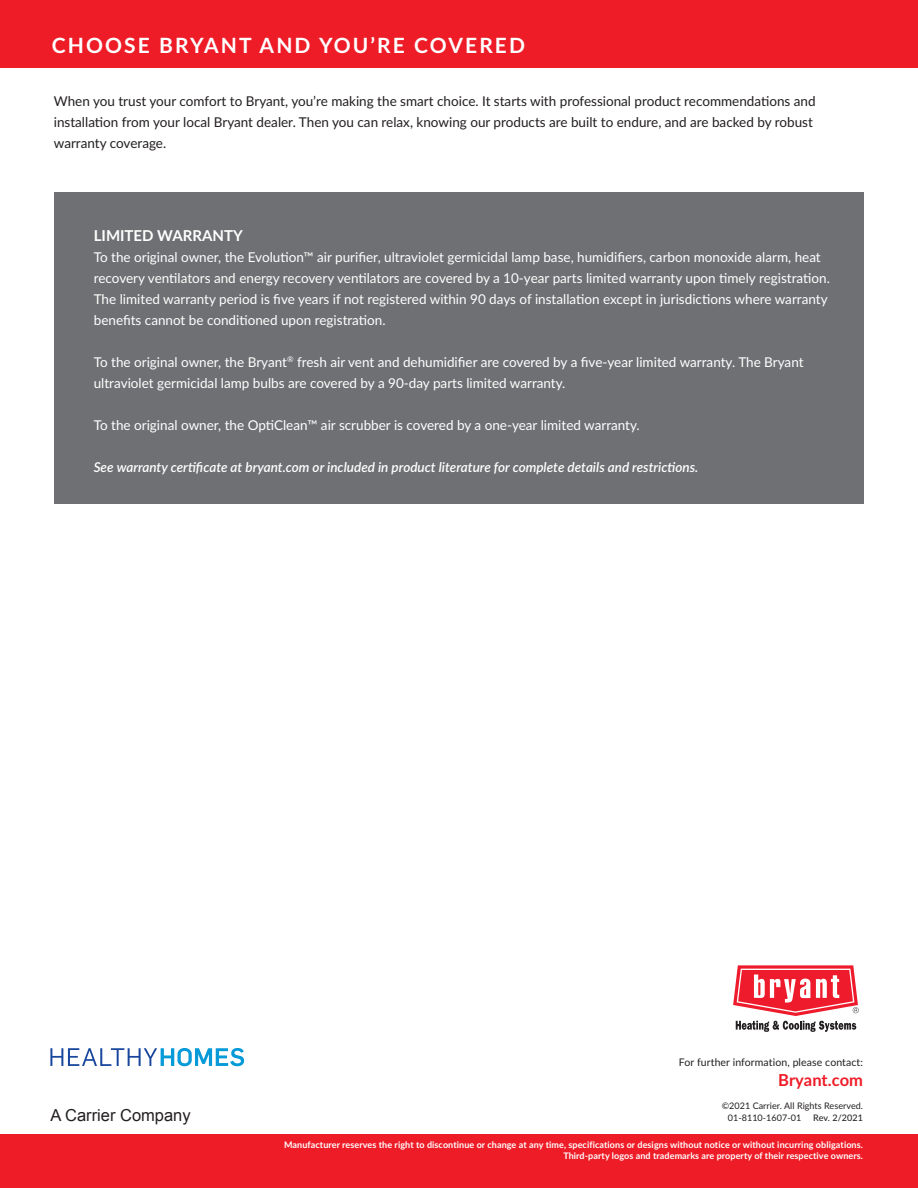
<style>
.page{position:relative;width:918px;height:1188px;background:#fff}
.page>*{position:absolute;margin:0;border:0;box-sizing:border-box;transform-origin:0 0}
.t1{font:700 21px "Lato";letter-spacing:.1em;color:#fff}
.t2{font:16.5px "Arial";color:#231f20}
.t3{font:700 16.5px "Lato";color:#ee1c27}
.t4{font:700 15px "Lato";color:#fff}
.t5{font:13.5px/21px "Lato";color:#fff}
.t6{font:13.5px/21px "Lato";color:#231f20}
.t7{font:italic 600 13.5px "Lato";color:#fff}
.t8{font:10.5px "Lato";letter-spacing:.01em;color:#231f20}
.t9{font:700 9px/10.8px "Lato";letter-spacing:.01em;color:#fff;text-align:right}
.t10{font:9px "Lato";letter-spacing:.005em;color:#231f20}
.t11{font:500 9px "Lato";letter-spacing:.01em;color:#231f20}
</style>
<div class="page">
<div style="left:0;top:0;width:918px;height:68px;background:#ee1c27"></div>
<div style="left:0;top:1134px;width:918px;height:54px;background:#ee1c27"></div>
<div style="left:54px;top:192px;width:810px;height:311px;background:#6f7073"></div>
<svg style="left:733px;top:965px;width:126px;height:67px"></svg>
<svg style="left:50px;top:1048px;width:194px;height:18px"></svg>
<p class="t1" style="left:52px;top:30px;width:475px">CHOOSE BRYANT AND YOU’RE COVERED</p>
<p class="t6" style="left:54px;top:90px;width:763px">When you trust your comfort to Bryant, you’re making the smart choice. It starts with professional product recommendations and installation from your local Bryant dealer. Then you can relax, knowing our products are built to endure, and are backed by robust warranty coverage.</p>
<p class="t4" style="left:94px;top:224px;width:150px">LIMITED WARRANTY</p>
<p class="t5" style="left:94px;top:246px;width:738px">To the original owner, the Evolution™ air purifier, ultraviolet germicidal lamp base, humidifiers, carbon monoxide alarm, heat recovery ventilators and energy recovery ventilators are covered by a 10-year parts limited warranty upon timely registration.<br>The limited warranty period is five years if not registered within 90 days of installation except in jurisdictions where warranty benefits cannot be conditioned upon registration.</p>
<p class="t5" style="left:94px;top:351px;width:711px">To the original owner, the Bryant<sup>®</sup> fresh air vent and dehumidifier are covered by a five-year limited warranty. The Bryant ultraviolet germicidal lamp bulbs are covered by a 90-day parts limited warranty.</p>
<p class="t5" style="left:94px;top:414px;width:548px">To the original owner, the OptiClean™ air scrubber is covered by a one-year limited warranty.</p>
<p class="t7" style="left:94px;top:457px;width:606px">See warranty certificate at bryant.com or included in product literature for complete details and restrictions.</p>
<p class="t2" style="left:50px;top:1104px;width:142px">A Carrier Company</p>
<p class="t8" style="left:679px;top:1054px;width:186px">For further information, please contact:</p>
<p class="t10" style="left:722px;top:1099px;width:143px">©2021 Carrier. All Rights Reserved.</p>
<p class="t10" style="left:728px;top:1111px;width:75px">01-8110-1607-01</p>
<p class="t11" style="left:813px;top:1111px;width:51px">Rev. 2/2021</p>
<p class="t9" style="left:284px;top:1139px;width:580px">Manufacturer reserves the right to discontinue or change at any time, specifications or designs without notice or without incurring obligations.<br>Third-party logos and trademarks are property of their respective owners.</p>
<p class="t3" style="left:778px;top:1068px;width:86px">Bryant.com</p>
</div>
